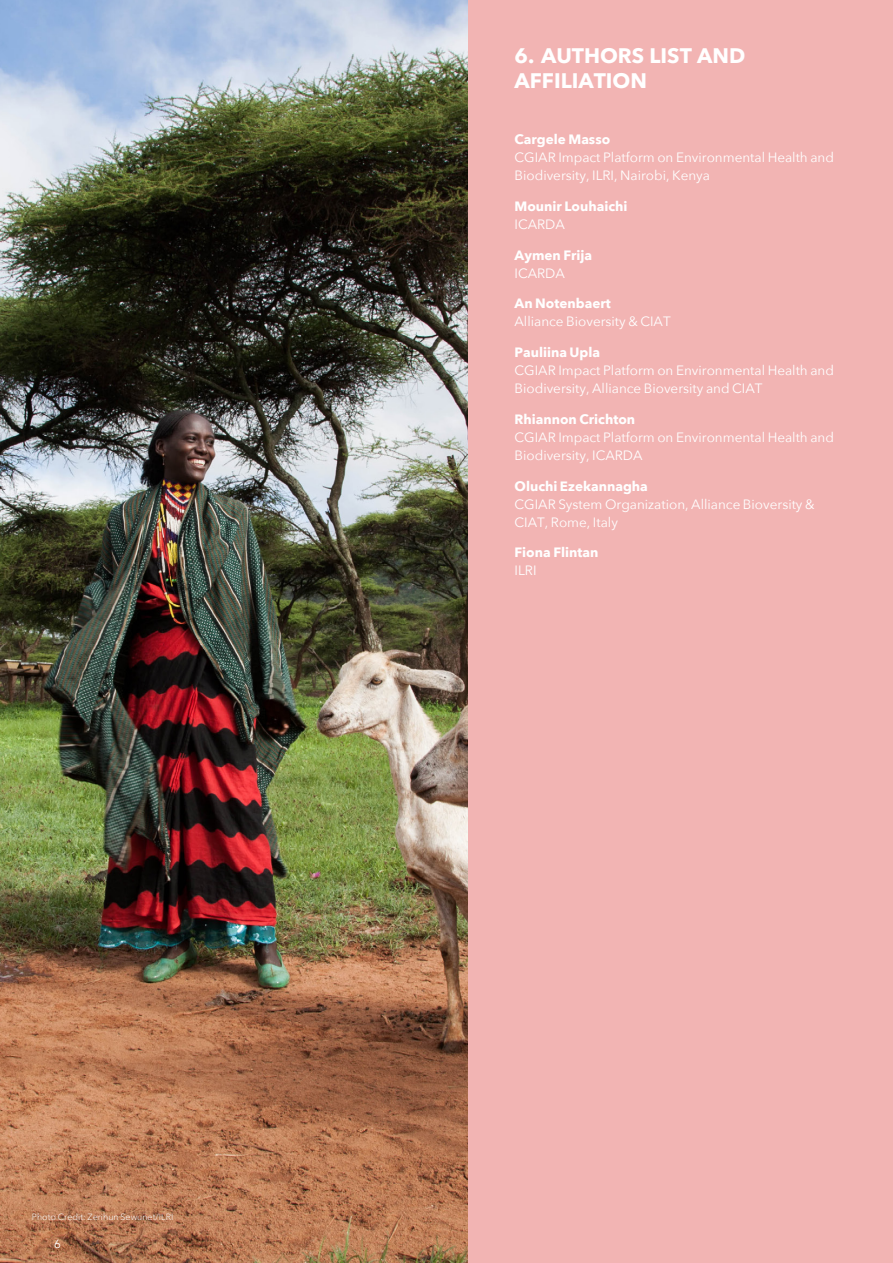
<style>
.page{position:relative;width:893px;height:1263px;background:#f2b4b3}
.page>*{position:absolute;margin:0;border:0;box-sizing:border-box;transform-origin:0 0}
.t1{font:700 21px/25.2px "Avenir Next LT Pro";color:#fff}
.t2{font:13.5px/18px "Avenir Next";color:#fff}
.t3{font:700 13.5px "Avenir Next";color:#fff}
.t4{font:12px "Avenir";color:#fff}
.t5{font:300 9px "Avenir Next LT Pro";color:#fff}
</style>
<div class="page">
<img style="left:0;top:0;width:468px;height:1263px">
<p class="t5" style="left:32px;top:1212px;width:143px">Photo Credit: Zerihun Sewunet/ILRI</p>
<p class="t4" style="left:54px;top:1236px;width:8px">6</p>
<h1 class="t1" style="left:514px;top:43px;width:232px">6. AUTHORS LIST AND<br>AFFILIATION</h1>
<p class="t3" style="left:514px;top:128px;width:97px">Cargele Masso</p>
<p class="t2" style="left:514px;top:148px;width:321px">CGIAR Impact Platform on Environmental Health and<br>Biodiversity, ILRI, Nairobi, Kenya</p>
<p class="t3" style="left:514px;top:194px;width:114px">Mounir Louhaichi</p>
<p class="t2" style="left:514px;top:215px;width:52px">ICARDA</p>
<p class="t3" style="left:514px;top:243px;width:79px">Aymen Frija</p>
<p class="t2" style="left:514px;top:263px;width:52px">ICARDA</p>
<p class="t3" style="left:514px;top:292px;width:98px">An Notenbaert</p>
<p class="t2" style="left:514px;top:312px;width:158px">Alliance Bioversity &amp; CIAT</p>
<p class="t3" style="left:514px;top:341px;width:87px">Pauliina Upla</p>
<p class="t2" style="left:514px;top:361px;width:321px">CGIAR Impact Platform on Environmental Health and<br>Biodiversity, Alliance Bioversity and CIAT</p>
<p class="t3" style="left:514px;top:407px;width:122px">Rhiannon Crichton</p>
<p class="t2" style="left:514px;top:428px;width:321px">CGIAR Impact Platform on Environmental Health and<br>Biodiversity, ICARDA</p>
<p class="t3" style="left:514px;top:474px;width:135px">Oluchi Ezekannagha</p>
<p class="t2" style="left:514px;top:494px;width:302px">CGIAR System Organization, Alliance Bioversity &amp;<br>CIAT, Rome, Italy</p>
<p class="t3" style="left:514px;top:541px;width:85px">Fiona Flintan</p>
<p class="t2" style="left:514px;top:561px;width:23px">ILRI</p>
</div>
